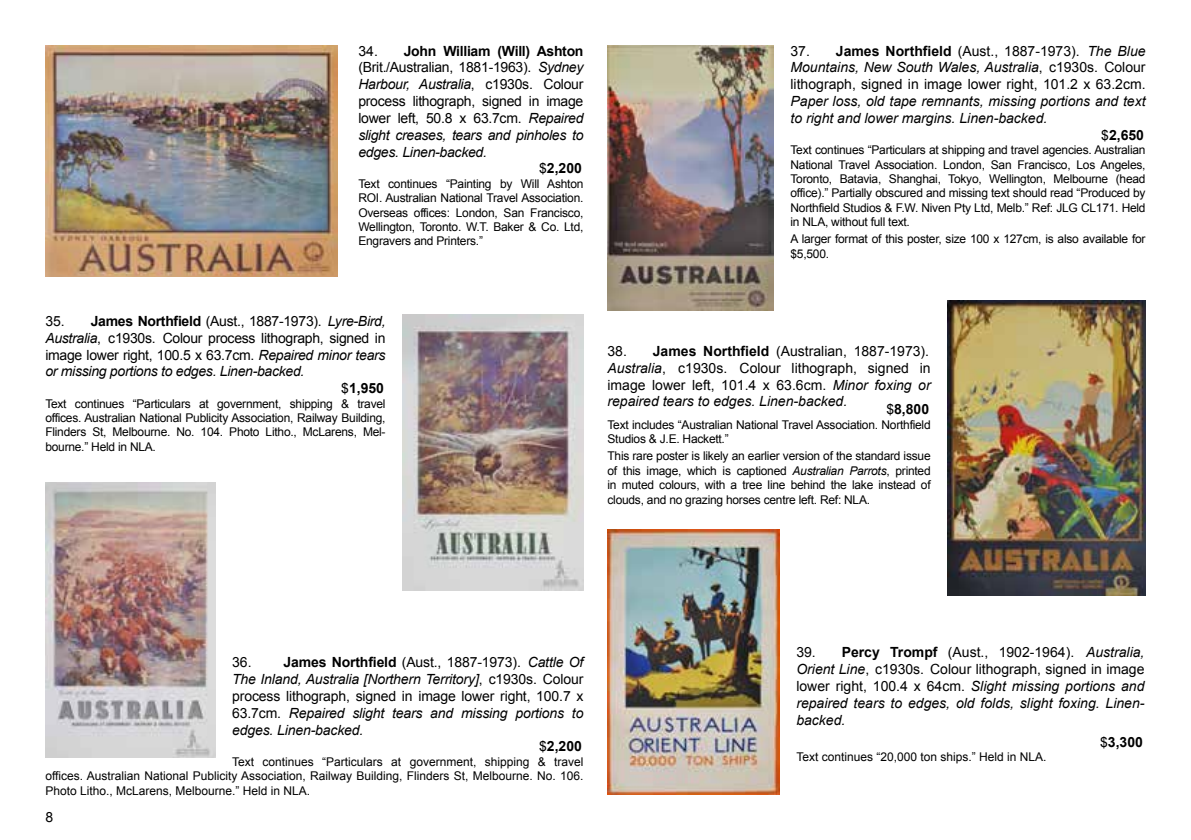
<style>
.page{position:relative;width:1191px;height:840px;background:#fff}
.page>*{position:absolute;margin:0;border:0;box-sizing:border-box;transform-origin:0 0}
.t1{font:14px/16.8px "Arial";letter-spacing:-.01em;color:#000}
.t2{font:italic 14px/16.8px "Arial";letter-spacing:-.01em;color:#000;text-align:justify}
.t3{font:700 14px "Arial";letter-spacing:-.02em;color:#000}
.t4{font:12px/14.4px "Arial";letter-spacing:-.02em;color:#000;text-align:justify}
.t5{font:12px "Arial";color:#000}
.s1{font-style:normal}
.s2{font-style:italic}
.s3{font-weight:400}
.s4{font-weight:700}
</style>
<div class="page">
<img style="left:947px;top:300px;width:198px;height:295px">
<img style="left:607px;top:45px;width:166px;height:265px">
<img style="left:45px;top:482px;width:170px;height:274px">
<img style="left:403px;top:314px;width:180px;height:275px">
<img style="left:45px;top:45px;width:292px;height:231px">
<img style="left:607px;top:529px;width:172px;height:265px">
<p class="t1" style="left:358px;top:42px;width:21px">34.</p>
<p class="t3" style="left:404px;top:41px;width:181px">John William (Will) Ashton</p>
<p class="t1" style="left:358px;top:59px;width:174px">(Brit./Australian, 1881-1963).</p>
<p class="t2" style="left:538px;top:59px;width:47px">Sydney</p>
<p class="t2" style="left:358px;top:76px;width:118px">Harbour, Australia<span class="s1">,</span></p>
<p class="t1" style="left:485px;top:76px;width:49px">c1930s.</p>
<p class="t1" style="left:543px;top:76px;width:41px">Colour</p>
<p class="t1" style="left:358px;top:93px;width:226px">process lithograph, signed in image</p>
<p class="t1" style="left:358px;top:109px;width:226px">lower left, 50.8 x 63.7cm. <span class="s2">Repaired</span></p>
<p class="t2" style="left:358px;top:126px;width:226px">slight creases, tears and pinholes to</p>
<p class="t2" style="left:358px;top:143px;width:130px">edges. Linen-backed.</p>
<p class="t3" style="left:539px;top:158px;width:44px"><span class="s3">$</span>2,200</p>
<p class="t4" style="left:358px;top:176px;width:226px">Text continues “Painting by Will Ashton ROI. Australian National Travel Association.<br>Overseas offices: London, San Francisco, Wellington, Toronto. W.T. Baker &amp; Co. Ltd, Engravers and Printers.”</p>
<p class="t1" style="left:45px;top:312px;width:342px;text-indent:45px"><span class="s4">James Northfield</span> (Aust., 1887-1973). <span class="s2">Lyre-Bird,<br>Australia</span>,</p>
<p class="t1" style="left:45px;top:312px;width:21px">35.</p>
<p class="t1" style="left:108px;top:329px;width:49px">c1930s.</p>
<p class="t1" style="left:163px;top:329px;width:224px">Colour process lithograph, signed in</p>
<p class="t1" style="left:45px;top:346px;width:342px">image lower right, 100.5 x 63.7cm. <span class="s2">Repaired minor tears</span></p>
<p class="t2" style="left:45px;top:363px;width:261px">or missing portions to edges. Linen-backed.</p>
<p class="t3" style="left:341px;top:378px;width:44px"><span class="s3">$</span>1,950</p>
<p class="t4" style="left:45px;top:396px;width:342px">Text continues “Particulars at government, shipping &amp; travel offices. Australian National Publicity Association, Railway Building, Flinders St, Melbourne. No. 104. Photo Litho., McLarens, Mel&shy;bourne.” Held in NLA.</p>
<p class="t1" style="left:790px;top:42px;width:21px">37.</p>
<p class="t1" style="left:836px;top:42px;width:245px"><span class="s4">James Northfield</span> (Aust., 1887-1973).</p>
<p class="t1" style="left:790px;top:42px;width:356px;text-align:justify;text-indent:297px"><span class="s2">The Blue Mountains, New South Wales, Australia</span>, c1930s. Colour lithograph, signed in image lower right, 101.2 x 63.2cm.</p>
<p class="t2" style="left:790px;top:93px;width:356px">Paper loss, old tape remnants, missing portions and text</p>
<p class="t2" style="left:790px;top:110px;width:258px">to right and lower margins. Linen-backed.</p>
<p class="t3" style="left:1101px;top:125px;width:44px"><span class="s3">$</span>2,650</p>
<p class="t4" style="left:790px;top:142px;width:356px">Text continues “Particulars at shipping and travel agencies. Australian National Travel Association. London, San Francisco, Los Angeles, Toronto, Batavia, Shanghai, Tokyo, Wellington, Melbourne (head office).” Partially obscured and missing text should read “Produced by Northfield Studios &amp; F.W. Niven Pty Ltd, Melb.” Ref: JLG CL171. Held in NLA, without full text.</p>
<p class="t4" style="left:790px;top:232px;width:356px">A larger format of this poster, size 100 x 127cm, is also available for $5,500.</p>
<p class="t1" style="left:607px;top:342px;width:323px;text-indent:45px"><span class="s4">James Northfield</span> (Australian, 1887-1973).<br><span class="s2">Australia</span>,</p>
<p class="t1" style="left:607px;top:342px;width:21px">38.</p>
<p class="t1" style="left:607px;top:359px;width:325px;text-align:justify;text-indent:132px">Colour lithograph, signed in image lower left, 101.4 x 63.6cm. <span class="s2">Minor foxing or repaired tears to edges. Linen-backed.</span></p>
<p class="t1" style="left:678px;top:359px;width:51px">c1930s.</p>
<p class="t3" style="left:886px;top:399px;width:44px"><span class="s3">$</span>8,800</p>
<p class="t4" style="left:607px;top:417px;width:325px">Text includes “Australian National Travel Association. Northfield<br>Studios &amp; J.E. Hackett.”</p>
<p class="t4" style="left:607px;top:448px;width:325px">This rare poster is likely an earlier version of the standard issue of this image, which is captioned <span class="s2">Australian Parrots</span>, printed in muted colours, with a tree line behind the lake instead of clouds, and no grazing horses centre left. Ref: NLA.</p>
<p class="t1" style="left:232px;top:653px;width:21px">36.</p>
<p class="t1" style="left:283px;top:653px;width:239px"><span class="s4">James Northfield</span> (Aust., 1887-1973).</p>
<p class="t2" style="left:528px;top:653px;width:57px">Cattle Of</p>
<p class="t2" style="left:232px;top:670px;width:353px">The Inland, Australia [Northern Territory]<span class="s1">, c1930s. Colour</span></p>
<p class="t1" style="left:232px;top:687px;width:353px">process lithograph, signed in image lower right, 100.7 x</p>
<p class="t2" style="left:232px;top:704px;width:353px"><span class="s1">63.7cm.</span> Repaired slight tears and missing portions to</p>
<p class="t2" style="left:232px;top:721px;width:133px">edges. Linen-backed.</p>
<p class="t3" style="left:539px;top:736px;width:44px"><span class="s3">$</span>2,200</p>
<p class="t4" style="left:45px;top:753px;width:539px;text-indent:187px">Text continues “Particulars at government, shipping &amp; travel offices. Australian National Publicity Association, Railway Building, Flinders St, Melbourne. No. 106.<br>Photo Litho., McLarens, Melbourne.” Held in NLA.</p>
<p class="t1" style="left:45px;top:808px;width:9px">8</p>
<p class="t1" style="left:796px;top:643px;width:21px">39.</p>
<p class="t1" style="left:841px;top:643px;width:234px"><span class="s4">Percy Trompf</span> (Aust., 1902-1964).</p>
<p class="t2" style="left:796px;top:643px;width:349px;text-indent:290px">Australia, Orient Line<span class="s1">, c1930s. Colour lithograph, signed in image lower right, 100.4 x 64cm.</span> Slight missing portions and repaired tears to edges, old folds, slight foxing. Linen&shy;backed.</p>
<p class="t3" style="left:1100px;top:731px;width:44px"><span class="s3">$</span>3,300</p>
<p class="t5" style="left:796px;top:748px;width:252px">Text continues “20,000 ton ships.” Held in NLA.</p>
</div>
